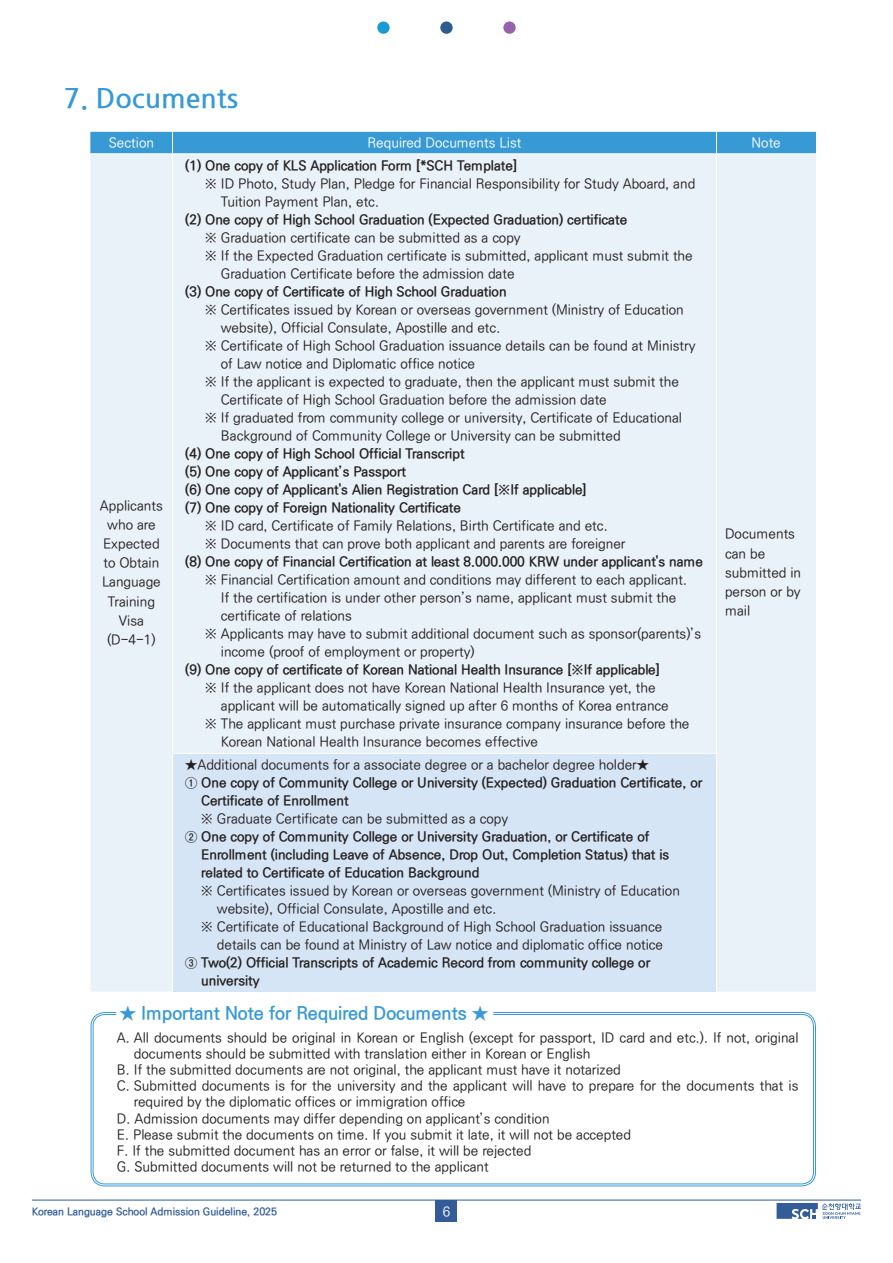
<style>
.page{position:relative;width:893px;height:1263px;background:#fff}
.page>*{position:absolute;margin:0;border:0;box-sizing:border-box;transform-origin:0 0}
.t1{font:700 27px "Nanum Gothic";color:#379ad5}
.t2{font:700 18px "Ko Pub Dotum";color:#379ad5}
.t3{font:500 13.5px/18px "Ko Pub Dotum";color:#231f20}
.t4{font:700 13.5px/18px "Ko Pub Dotum";color:#231f20}
.t5{font:500 13.5px "Ko Pub Dotum";color:#fff}
.t6{font:700 10.5px "Ko Pub Dotum";color:#325b98}
</style>
<div class="page">
<div style="left:93px;top:1014px;width:721px;height:170px;border:1px solid #379ad5;border-radius:12px"></div>
<div style="left:91px;top:1012px;width:725px;height:174px;border:1px solid #379ad5;border-radius:14px"></div>
<div style="left:90px;top:154px;width:726px;height:837px;background:#eaf2f9"></div>
<div style="left:172px;top:753px;width:544px;height:238px;background:#d6e5f5"></div>
<div style="left:90px;top:132px;width:726px;height:21px;background:#379ad5"></div>
<hr style="left:172px;top:154px;width:1px;height:599px;background:#fff">
<hr style="left:716px;top:154px;width:1px;height:599px;background:#fff">
<hr style="left:172px;top:753px;width:545px;height:1px;background:#fff">
<hr style="left:172px;top:754px;width:1px;height:237px;background:#fff">
<hr style="left:716px;top:754px;width:1px;height:237px;background:#fff">
<div style="left:436px;top:1200px;width:21px;height:21px;background:#325b98"></div>
<hr style="left:32px;top:1200px;width:829px;height:1px;background:#325b98">
<svg style="left:777px;top:1203px;width:84px;height:16px"></svg>
<div style="left:377px;top:21px;width:13px;height:13px;background:#1a9bd6;border-radius:50%"></div>
<div style="left:440px;top:21px;width:13px;height:13px;background:#2d5c8e;border-radius:50%"></div>
<div style="left:503px;top:21px;width:13px;height:13px;background:#9563aa;border-radius:50%"></div>
<p class="t1" style="left:64px;top:85px;width:176px">7. Documents</p>
<p class="t5" style="left:109px;top:136px;width:47px">Section</p>
<p class="t5" style="left:368px;top:136px;width:155px">Required Documents List</p>
<p class="t5" style="left:752px;top:136px;width:31px">Note</p>
<p class="t3" style="left:100px;top:496px;width:65px;line-height:19.2px;text-align:center">Applicants who are<br>Expected to Obtain<br>Language<br>Training<br>Visa</p>
<p class="t3" style="left:107px;top:631px;width:50px">(D-4-1)</p>
<p class="t4" style="left:185px;top:157px;width:333px">(1) One copy of KLS Application Form [*SCH Template]</p>
<p class="t3" style="left:221px;top:175px;width:476px;text-indent:-16px">※ ID Photo, Study Plan, Pledge for Financial Responsibility for Study Aboard, and<br>Tuition Payment Plan, etc.</p>
<p class="t4" style="left:185px;top:211px;width:443px">(2) One copy of High School Graduation (Expected Graduation) certificate</p>
<p class="t3" style="left:205px;top:229px;width:317px">※ Graduation certificate can be submitted as a copy</p>
<p class="t3" style="left:221px;top:247px;width:473px;text-indent:-16px">※ If the Expected Graduation certificate is submitted, applicant must submit the<br>Graduation Certificate before the admission date</p>
<p class="t4" style="left:185px;top:283px;width:323px">(3) One copy of Certificate of High School Graduation</p>
<p class="t3" style="left:221px;top:301px;width:464px;text-indent:-16px">※ Certificates issued by Korean or overseas government (Ministry of Education website), Official Consulate, Apostille and etc.</p>
<p class="t3" style="left:221px;top:337px;width:476px;text-indent:-16px">※ Certificate of High School Graduation issuance details can be found at Ministry of Law notice and Diplomatic office notice</p>
<p class="t3" style="left:221px;top:373px;width:460px;text-indent:-16px">※ If the applicant is expected to graduate, then the applicant must submit the<br>Certificate of High School Graduation before the admission date</p>
<p class="t3" style="left:221px;top:409px;width:463px;text-indent:-16px">※ If graduated from community college or university, Certificate of Educational<br>Background of Community College or University can be submitted</p>
<p class="t4" style="left:185px;top:445px;width:281px">(4) One copy of High School Official Transcript</p>
<p class="t4" style="left:185px;top:463px;width:222px">(5) One copy of Applicant’s Passport</p>
<p class="t4" style="left:185px;top:481px;width:403px">(6) One copy of Applicant's Alien Registration Card [※If applicable]</p>
<p class="t4" style="left:185px;top:499px;width:277px">(7) One copy of Foreign Nationality Certificate</p>
<p class="t3" style="left:205px;top:517px;width:404px">※ ID card, Certificate of Family Relations, Birth Certificate and etc.</p>
<p class="t3" style="left:205px;top:535px;width:422px">※ Documents that can prove both applicant and parents are foreigner</p>
<p class="t4" style="left:185px;top:553px;width:519px">(8) One copy of Financial Certification at least 8.000.000 KRW under applicant's name</p>
<p class="t3" style="left:221px;top:571px;width:468px;text-indent:-16px">※ Financial Certification amount and conditions may different to each applicant.<br>If the certification is under other person’s name, applicant must submit the certificate of relations</p>
<p class="t3" style="left:221px;top:625px;width:482px;text-indent:-16px">※ Applicants may have to submit additional document such as sponsor(parents)’s income (proof of employment or property)</p>
<p class="t4" style="left:185px;top:661px;width:476px">(9) One copy of certificate of Korean National Health Insurance [※If applicable]</p>
<p class="t3" style="left:221px;top:679px;width:449px;text-indent:-16px">※ If the applicant does not have Korean National Health Insurance yet, the applicant will be automatically signed up after 6 months of Korea entrance</p>
<p class="t3" style="left:221px;top:715px;width:470px;text-indent:-16px">※ The applicant must purchase private insurance company insurance before the<br>Korean National Health Insurance becomes effective</p>
<p class="t3" style="left:185px;top:756px;width:465px">★Additional documents for a associate degree or a bachelor degree holder★</p>
<p class="t4" style="left:201px;top:774px;width:503px;text-indent:-16px">① One copy of Community College or University (Expected) Graduation Certificate, or<br>Certificate of Enrollment</p>
<p class="t3" style="left:201px;top:810px;width:309px">※ Graduate Certificate can be submitted as a copy</p>
<p class="t4" style="left:201px;top:828px;width:470px;text-indent:-16px">② One copy of Community College or University Graduation, or Certificate of<br>Enrollment (including Leave of Absence, Drop Out, Completion Status) that is related to Certificate of Education Background</p>
<p class="t3" style="left:217px;top:882px;width:464px;text-indent:-16px">※ Certificates issued by Korean or overseas government (Ministry of Education website), Official Consulate, Apostille and etc.</p>
<p class="t3" style="left:201px;top:918px;width:464px;text-align:right">※ Certificate of Educational Background of High School Graduation issuance details can be found at Ministry of Law notice and diplomatic office notice</p>
<p class="t4" style="left:201px;top:954px;width:450px;text-indent:-16px">③ Two(2) Official Transcripts of Academic Record from community college or university</p>
<p class="t2" style="left:120px;top:1004px;width:370px">★ Important Note for Required Documents ★</p>
<p class="t3" style="left:725px;top:525px;width:78px;line-height:19.2px">Documents can be submitted in person or by mail</p>
<p class="t3" style="left:134px;top:1030px;width:666px;line-height:16.2px;text-indent:-17px">A. All documents should be original in Korean or English (except for passport, ID card and etc.). If not, original documents should be submitted with translation either in Korean or English</p>
<p class="t3" style="left:117px;top:1061px;width:505px">B. If the submitted documents are not original, the applicant must have it notarized</p>
<p class="t3" style="left:134px;top:1078px;width:666px;line-height:16.2px;text-indent:-17px">C. Submitted documents is for the university and the applicant will have to prepare for the documents that is required by the diplomatic offices or immigration office</p>
<p class="t3" style="left:117px;top:1110px;width:434px">D. Admission documents may differ depending on applicant’s condition</p>
<p class="t3" style="left:117px;top:1126px;width:516px">E. Please submit the documents on time. If you submit it late, it will not be accepted</p>
<p class="t3" style="left:117px;top:1142px;width:416px">F. If the submitted document has an error or false, it will be rejected</p>
<p class="t3" style="left:117px;top:1158px;width:373px">G. Submitted documents will not be returned to the applicant</p>
<p class="t6" style="left:32px;top:1206px;width:247px">Korean Language School Admission Guideline, 2025</p>
<p class="t5" style="left:443px;top:1205px;width:9px">6</p>
</div>
